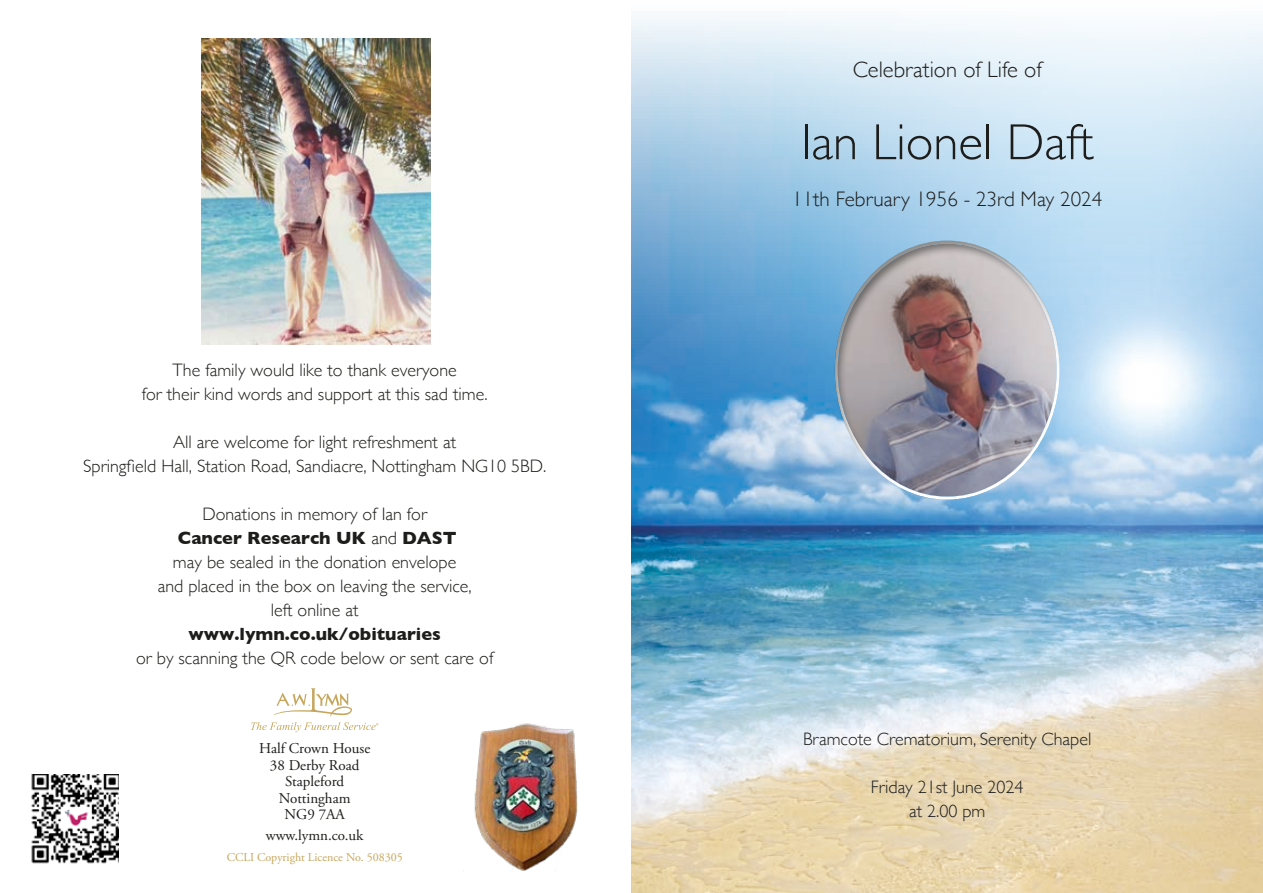
<style>
.page{position:relative;width:1263px;height:893px;background:#fff}
.page>*{position:absolute;margin:0;border:0;box-sizing:border-box;transform-origin:0 0}
.t1{font:300 51px "Gill Sans";color:#1d1d1b}
.t2{font:300 22.5px "Gill Sans";color:#1d1d1b}
.t3{font:300 21px "Gill Sans";color:#1d1d1b}
.t4{font:300 18px/24px "Gill Sans";color:#1d1d1b;text-align:center}
.t5{font:700 18px "Gill Sans";color:#1d1d1b}
.t6{font:15px/16.5px "Adobe Garamond Pro";color:#1d1d1b;text-align:center}
.t7{font:12px "Adobe Garamond Pro";color:#c6a65b}
.s1{font-weight:700}
</style>
<div class="page">
<img style="left:631px;top:19px;width:632px;height:874px">
<div style="left:820px;top:232px;width:252px;height:270px;background:#1d1d1b;opacity:.5"></div>
<svg style="left:251px;top:688px;width:127px;height:44px"></svg>
<img style="left:31px;top:775px;width:87px;height:89px">
<img style="left:201px;top:39px;width:229px;height:305px">
<img style="left:463px;top:723px;width:115px;height:148px">
<p class="t4" style="left:142px;top:357px;width:347px">The family would like to thank everyone<br>for their kind words and support at this sad time.</p>
<p class="t4" style="left:83px;top:429px;width:465px">All are welcome for light refreshment at<br>Springfield Hall, Station Road, Sandiacre, Nottingham NG10 5BD.</p>
<p class="t4" style="left:158px;top:501px;width:316px">Donations in memory of Ian for<br><span class="s1">Cancer Research UK</span> and <span class="s1">DAST<br></span>may be sealed in the donation envelope<br>and placed in the box on leaving the service, left online at</p>
<p class="t5" style="left:188px;top:619px;width:254px">www.lymn.co.uk/obituaries</p>
<p class="t4" style="left:136px;top:645px;width:359px">or by scanning the QR code below or sent care of</p>
<p class="t6" style="left:259px;top:741px;width:113px">Half Crown House<br>38 Derby Road<br>Stapleford<br>Nottingham<br>NG9 7AA</p>
<p class="t6" style="left:266px;top:827px;width:99px">www.lymn.co.uk</p>
<p class="t7" style="left:227px;top:850px;width:178px">CCLI Copyright Licence No. 508305</p>
<p class="t2" style="left:853px;top:51px;width:190px">Celebration of Life of</p>
<h1 class="t1" style="left:801px;top:102px;width:295px">Ian Lionel Daft</h1>
<p class="t3" style="left:792px;top:182px;width:311px">11th February 1956 - 23rd May 2024</p>
<p class="t4" style="left:803px;top:726px;width:290px">Bramcote Crematorium, Serenity Chapel</p>
<p class="t4" style="left:871px;top:774px;width:154px">Friday 21st June 2024 at 2.00 pm</p>
</div>
